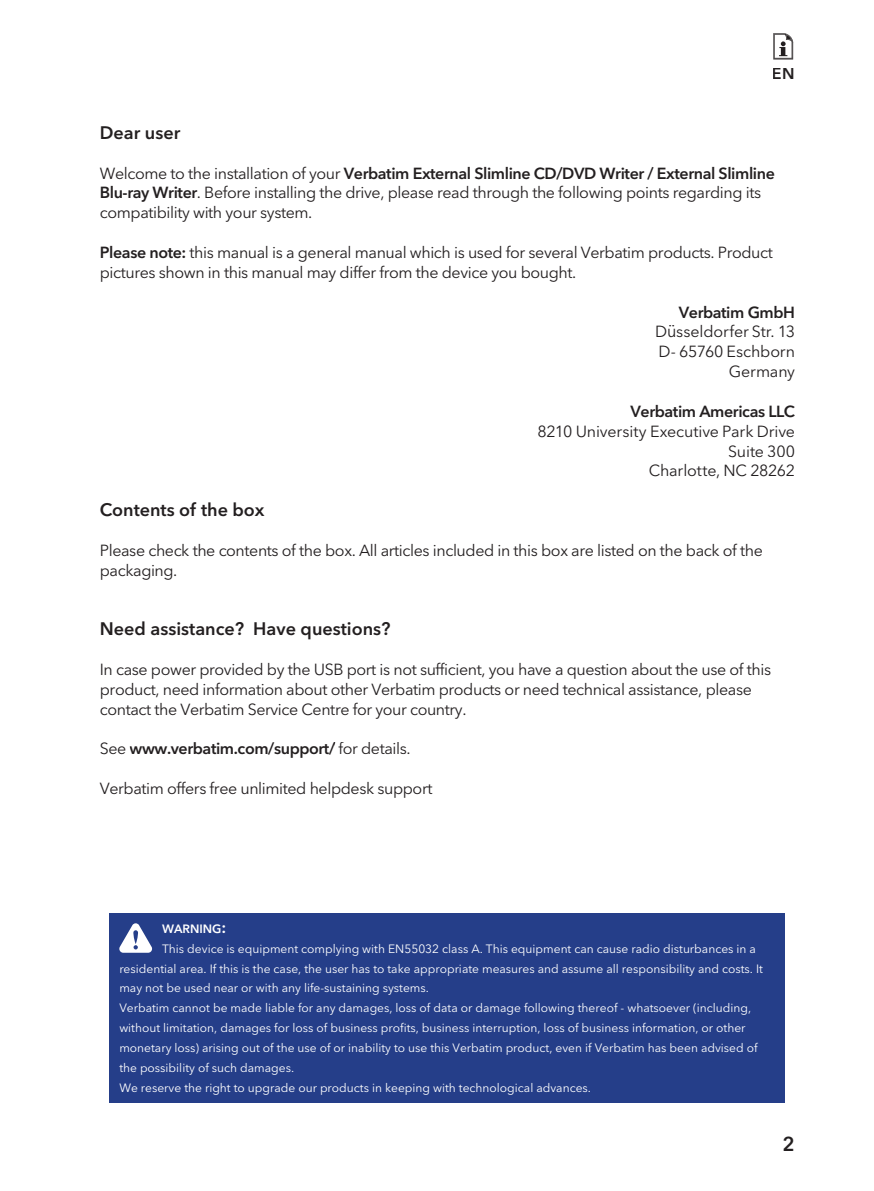
<style>
.page{position:relative;width:874px;height:1191px;background:#fff}
.page>*{position:absolute;margin:0;border:0;box-sizing:border-box;transform-origin:0 0}
.t1{font:600 20px "Avenir Next LT Pro";color:#231f20}
.t2{font:600 18px "Avenir Next LT Pro";color:#231f20}
.t3{font:16px/19.8px "Avenir Next LT Pro";letter-spacing:-.025em;color:#231f20}
.t4{font:600 16px "Avenir Next LT Pro";letter-spacing:-.025em;color:#231f20}
.t5{font:12px "Avenir Next LT Pro";color:#fff}
.t6{font:600 12px "Avenir Next LT Pro";color:#fff}
.s1{font-weight:600}
.s2{font-size:17.6px}
.s3{font-weight:400}
.s4{font-size:16px}
</style>
<div class="page">
<div style="left:109px;top:912px;width:675px;height:190px;background:#253e89"></div>
<svg style="left:119px;top:923px;width:33px;height:29px"></svg>
<svg style="left:773px;top:33px;width:19px;height:26px"></svg>
<p class="t4" style="left:771px;top:67px;width:24px">EN</p>
<p class="t2" style="left:100px;top:125px;width:82px">Dear user</p>
<p class="t3" style="left:100px;top:165px;width:676px">Welcome to the installation of your <span class="s1">Verbatim External Slimline CD/DVD Writer / External Slimline<br>Blu-ray Writer</span>. Before installing the drive, please read through the following points regarding its compatibility with your system.</p>
<p class="t3" style="left:100px;top:244px;width:674px"><span class="s1">Please note:</span> this manual is a general manual which is used for several Verbatim products. Product pictures shown in this manual may differ from the device you bought.</p>
<p class="t3" style="left:655px;top:303px;width:141px;text-align:right"><span class="s1">Verbatim GmbH<br></span>D<span class="s2">ü</span>sseldorfer Str. 13<br>D- 65760 Eschborn<br>Germany</p>
<p class="t4" style="left:630px;top:405px;width:166px">Verbatim Americas LLC</p>
<p class="t3" style="left:537px;top:422px;width:259px;text-align:right">8210 University Executive Park Drive<br>Suite 300<br>Charlotte, NC 28262</p>
<p class="t2" style="left:100px;top:502px;width:166px">Contents of the box</p>
<p class="t3" style="left:100px;top:542px;width:664px">Please check the contents of the box. All articles included in this box are listed on the back of the packaging.</p>
<p class="t2" style="left:100px;top:621px;width:292px">Need assistance? Have questions?</p>
<p class="t3" style="left:100px;top:661px;width:672px">In case power provided by the USB port is not sufficient, you have a question about the use of this product, need information about other Verbatim products or need technical assistance, please contact the Verbatim Service Centre for your country.</p>
<p class="t4" style="left:100px;top:742px;width:312px"><span class="s3">See</span> www.verbatim.com/support/ <span class="s3">for details.</span></p>
<p class="t3" style="left:100px;top:780px;width:334px">Verbatim offers free unlimited helpdesk support</p>
<p class="t6" style="left:162px;top:924px;width:66px">WARNING<span class="s4">:</span></p>
<p class="t5" style="left:162px;top:943px;width:595px">This device is equipment complying with EN55032 class A. This equipment can cause radio disturbances in a</p>
<p class="t5" style="left:119px;top:963px;width:644px">residential area. If this is the case, the user has to take appropriate measures and assume all responsibility and costs. It</p>
<p class="t5" style="left:119px;top:983px;width:311px">may not be used near or with any life-sustaining systems.</p>
<p class="t5" style="left:119px;top:1003px;width:633px">Verbatim cannot be made liable for any damages, loss of data or damage following thereof - whatsoever (including,</p>
<p class="t5" style="left:119px;top:1023px;width:627px">without limitation, damages for loss of business profits, business interruption, loss of business information, or other</p>
<p class="t5" style="left:119px;top:1042px;width:639px">monetary loss) arising out of the use of or inability to use this Verbatim product, even if Verbatim has been advised of</p>
<p class="t5" style="left:119px;top:1062px;width:176px">the possibility of such damages.</p>
<p class="t5" style="left:119px;top:1082px;width:473px">We reserve the right to upgrade our products in keeping with technological advances.</p>
<p class="t1" style="left:782px;top:1136px;width:14px">2</p>
</div>
